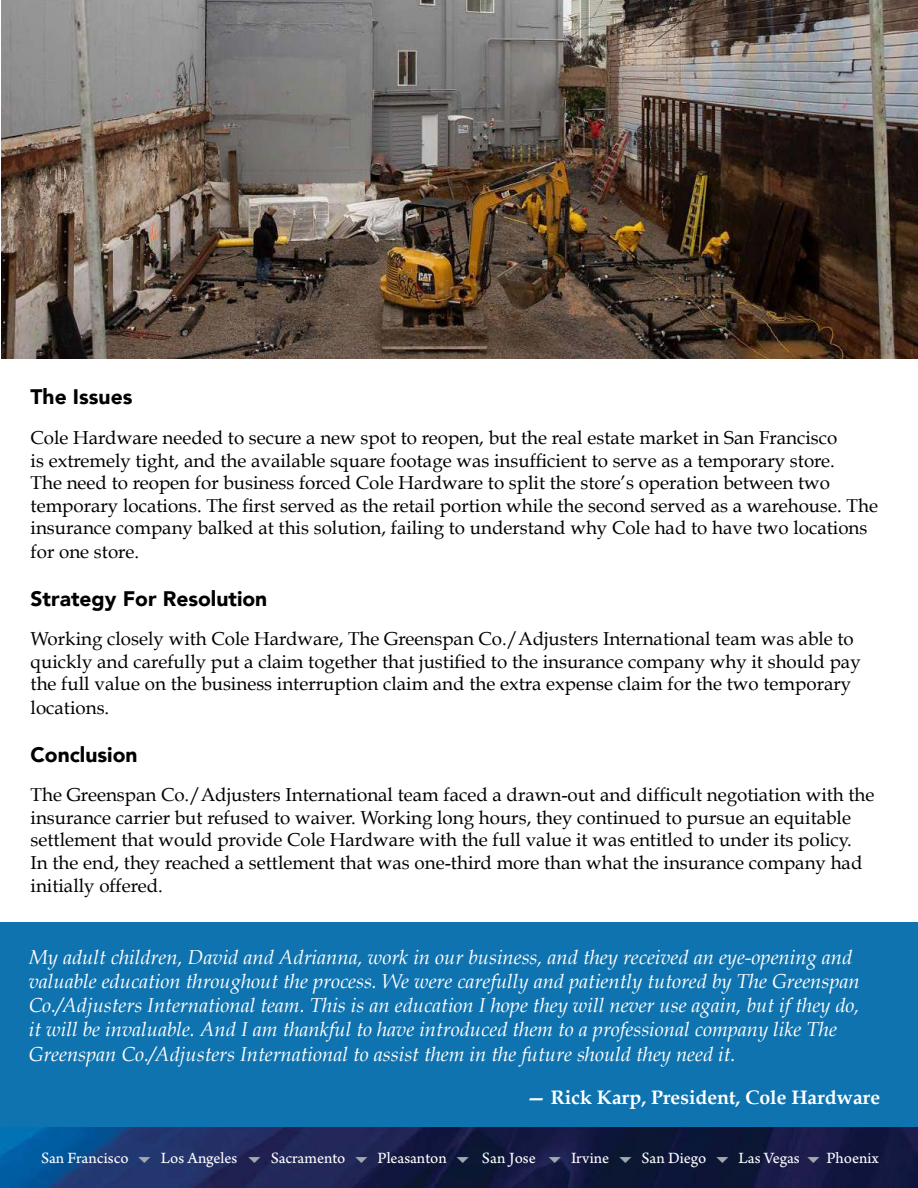
<style>
.page{position:relative;width:918px;height:1188px;background:#fff}
.page>*{position:absolute;margin:0;border:0;box-sizing:border-box;transform-origin:0 0}
.t1{font:900 21px "Avenir";color:#000}
.t2{font:italic 20.25px/24.3px "Book Antiqua";color:#fff}
.t3{font:700 19.5px "Book Antiqua";color:#fff}
.t4{font:18.75px/22.8px "Book Antiqua";color:#000}
.t5{font:16.5px "Arno Pro Sm Text";color:#fff}
</style>
<div class="page">
<div style="left:0;top:922px;width:918px;height:207px;background:#0f73b0"></div>
<img style="left:0;top:1127px;width:917px;height:61px">
<img style="left:2px;top:0;width:916px;height:358px">
<svg style="left:139px;top:1157px;width:12px;height:6px"></svg>
<svg style="left:249px;top:1157px;width:12px;height:6px"></svg>
<svg style="left:355px;top:1157px;width:12px;height:6px"></svg>
<svg style="left:457px;top:1157px;width:12px;height:6px"></svg>
<svg style="left:549px;top:1157px;width:12px;height:6px"></svg>
<svg style="left:620px;top:1157px;width:11px;height:6px"></svg>
<svg style="left:716px;top:1157px;width:12px;height:6px"></svg>
<svg style="left:808px;top:1157px;width:12px;height:6px"></svg>
<p class="t1" style="left:31px;top:378px;width:103px">The Issues</p>
<p class="t4" style="left:31px;top:427px;width:849px">Cole Hardware needed to secure a new spot to reopen, but the real estate market in San Francisco<br>is extremely tight, and the available square footage was insufficient to serve as a temporary store.<br>The need to reopen for business forced Cole Hardware to split the store’s operation between two temporary locations. The first served as the retail portion while the second served as a warehouse. The insurance company balked at this solution, failing to understand why Cole had to have two locations for one store.</p>
<p class="t1" style="left:31px;top:581px;width:238px">Strategy For Resolution</p>
<p class="t4" style="left:31px;top:628px;width:832px">Working closely with Cole Hardware, The Greenspan Co./Adjusters International team was able to quickly and carefully put a claim together that justified to the insurance company why it should pay the full value on the business interruption claim and the extra expense claim for the two temporary locations.</p>
<p class="t1" style="left:31px;top:737px;width:108px">Conclusion</p>
<p class="t4" style="left:31px;top:784px;width:845px">The Greenspan Co./Adjusters International team faced a drawn-out and difficult negotiation with the insurance carrier but refused to waiver. Working long hours, they continued to pursue an equitable settlement that would provide Cole Hardware with the full value it was entitled to under its policy.<br>In the end, they reached a settlement that was one-third more than what the insurance company had initially offered.</p>
<p class="t2" style="left:29px;top:945px;width:832px">My adult children, David and Adrianna, work in our business, and they received an eye-opening and valuable education throughout the process. We were carefully and patiently tutored by The Greenspan Co./Adjusters International team. This is an education I hope they will never use again, but if they do, it will be invaluable. And I am thankful to have introduced them to a professional company like The Greenspan Co./Adjusters International to assist them in the future should they need it.</p>
<p class="t3" style="left:527px;top:1086px;width:355px">— Rick Karp, President, Cole Hardware</p>
<p class="t5" style="left:41px;top:1148px;width:89px">San Francisco</p>
<p class="t5" style="left:161px;top:1148px;width:78px">Los Angeles</p>
<p class="t5" style="left:271px;top:1148px;width:76px">Sacramento</p>
<p class="t5" style="left:378px;top:1148px;width:71px">Pleasanton</p>
<p class="t5" style="left:482px;top:1148px;width:55px">San Jose</p>
<p class="t5" style="left:571px;top:1148px;width:40px">Irvine</p>
<p class="t5" style="left:642px;top:1148px;width:66px">San Diego</p>
<p class="t5" style="left:739px;top:1148px;width:63px">Las Vegas</p>
<p class="t5" style="left:826px;top:1148px;width:54px">Phoenix</p>
</div>
